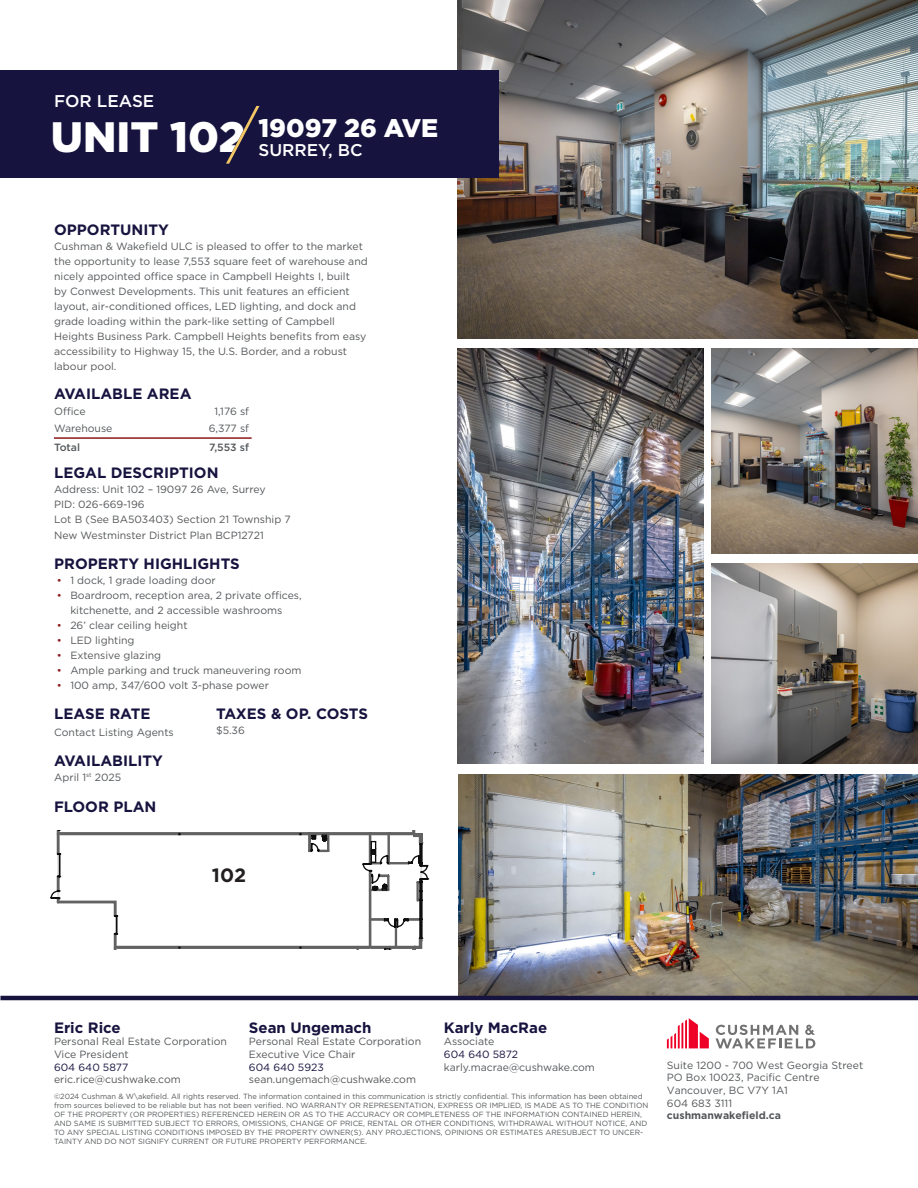
<style>
.page{position:relative;width:918px;height:1188px;background:#fff}
.page>*{position:absolute;margin:0;border:0;box-sizing:border-box;transform-origin:0 0}
.t1{font:900 42.6px "Gotham";color:#fff}
.t2{font:900 25.5px "Gotham";color:#fff}
.t3{font:700 19.35px "Gotham";color:#231f20}
.t4{font:500 16.95px "Gotham";color:#fff}
.t5{font:700 15px "Gotham";color:#17133f}
.t6{font:10.5px/15px "Gotham";color:#54575a}
.t7{font:10.5px "Gotham";color:#17133f}
.t8{font:700 10.5px "Gotham";color:#54575a}
.t9{font:500 10.5px "Gotham";color:#54575a}
.t10{font:7.5px/9px "Gotham";color:#54575a}
.s1{color:#8c181b}
</style>
<div class="page">
<img style="left:712px;top:564px;width:206px;height:200px">
<img style="left:712px;top:349px;width:206px;height:205px">
<img style="left:458px;top:774px;width:460px;height:222px">
<img style="left:457px;top:0;width:461px;height:339px">
<img style="left:457px;top:349px;width:246px;height:415px">
<hr style="left:0;top:996px;width:918px;height:4px;background:#17133f">
<hr style="left:58px;top:992px;width:57px;height:1px;background:#c04020">
<hr style="left:58px;top:1060px;width:153px;height:1px;background:#c04020">
<svg style="left:356px;top:1000px;width:24px;height:1px"></svg>
<svg style="left:577px;top:830px;width:27px;height:1px"></svg>
<hr style="left:54px;top:437px;width:198px;height:2px;background:#8c181b">
<div style="left:0;top:70px;width:498px;height:108px;background:#17133f"></div>
<svg style="left:667px;top:1018px;width:42px;height:30px"></svg>
<svg style="left:716px;top:1025px;width:99px;height:23px"></svg>
<svg style="left:226px;top:106px;width:33px;height:58px"></svg>
<p class="t4" style="left:54px;top:90px;width:102px">FOR LEASE</p>
<p class="t1" style="left:51px;top:108px;width:196px">UNIT 102</p>
<p class="t2" style="left:259px;top:110px;width:181px">19097 26 AVE</p>
<p class="t4" style="left:259px;top:138px;width:106px">SURREY, BC</p>
<p class="t5" style="left:54px;top:220px;width:116px">OPPORTUNITY</p>
<p class="t6" style="left:54px;top:239px;width:315px">Cushman &amp; Wakefield ULC is pleased to offer to the market the opportunity to lease 7,553 square feet of warehouse and nicely appointed office space in Campbell Heights I, built<br>by Conwest Developments. This unit features an efficient layout, air-conditioned offices, LED lighting, and dock and grade loading within the park-like setting of Campbell Heights Business Park. Campbell Heights benefits from easy accessibility to Highway 15, the U.S. Border, and a robust labour pool.</p>
<p class="t5" style="left:54px;top:383px;width:139px">AVAILABLE AREA</p>
<p class="t6" style="left:54px;top:404px;width:33px">Office</p>
<p class="t6" style="left:215px;top:404px;width:36px">1,176 sf</p>
<p class="t6" style="left:54px;top:420px;width:60px">Warehouse</p>
<p class="t6" style="left:209px;top:420px;width:42px">6,377 sf</p>
<p class="t9" style="left:54px;top:441px;width:27px">Total</p>
<p class="t9" style="left:209px;top:441px;width:42px">7,553 sf</p>
<p class="t5" style="left:54px;top:462px;width:166px">LEGAL DESCRIPTION</p>
<p class="t6" style="left:54px;top:481px;width:213px">Address: Unit 102 – 19097 26 Ave, Surrey</p>
<p class="t6" style="left:54px;top:496px;width:238px">PID: 026-669-196<br>Lot B (See BA503403) Section 21 Township 7</p>
<p class="t6" style="left:54px;top:528px;width:211px">New Westminster District Plan BCP12721</p>
<p class="t5" style="left:54px;top:554px;width:187px">PROPERTY HIGHLIGHTS</p>
<p class="t6" style="left:57px;top:573px;width:160px"><span class="s1">•</span> 1 dock, 1 grade loading door</p>
<p class="t6" style="left:57px;top:588px;width:246px;text-align:center"><span class="s1">•</span> Boardroom, reception area, 2 private offices, kitchenette, and 2 accessible washrooms</p>
<p class="t6" style="left:57px;top:618px;width:132px"><span class="s1">•</span> 26’ clear ceiling height</p>
<p class="t6" style="left:57px;top:633px;width:79px"><span class="s1">•</span> LED lighting</p>
<p class="t6" style="left:57px;top:648px;width:106px"><span class="s1">•</span> Extensive glazing</p>
<p class="t6" style="left:57px;top:663px;width:246px"><span class="s1">•</span> Ample parking and truck maneuvering room</p>
<p class="t6" style="left:57px;top:678px;width:214px"><span class="s1">•</span> 100 amp, 347/600 volt 3-phase power</p>
<p class="t5" style="left:54px;top:704px;width:98px">LEASE RATE</p>
<p class="t6" style="left:54px;top:724px;width:121px">Contact Listing Agents</p>
<p class="t5" style="left:54px;top:750px;width:110px">AVAILABILITY</p>
<p class="t6" style="left:54px;top:769px;width:68px">April 1<sup>st</sup> 2025</p>
<p class="t5" style="left:216px;top:704px;width:153px">TAXES &amp; OP. COSTS</p>
<p class="t6" style="left:216px;top:722px;width:30px">$5.36</p>
<p class="t5" style="left:54px;top:797px;width:104px">FLOOR PLAN</p>
<p class="t3" style="left:212px;top:863px;width:36px">102</p>
<p class="t5" style="left:54px;top:1018px;width:68px">Eric Rice</p>
<p class="t6" style="left:54px;top:1034px;width:175px">Personal Real Estate Corporation</p>
<p class="t6" style="left:54px;top:1047px;width:76px">Vice President</p>
<p class="t7" style="left:54px;top:1060px;width:76px">604 640 5877</p>
<p class="t6" style="left:54px;top:1072px;width:128px">eric.rice@cushwake.com</p>
<p class="t5" style="left:249px;top:1018px;width:124px">Sean Ungemach</p>
<p class="t6" style="left:249px;top:1034px;width:174px">Personal Real Estate Corporation</p>
<p class="t6" style="left:249px;top:1047px;width:108px">Executive Vice Chair</p>
<p class="t7" style="left:249px;top:1060px;width:76px">604 640 5923</p>
<p class="t6" style="left:249px;top:1072px;width:169px">sean.ungemach@cushwake.com</p>
<p class="t5" style="left:444px;top:1018px;width:105px">Karly MacRae</p>
<p class="t6" style="left:444px;top:1034px;width:52px">Associate</p>
<p class="t7" style="left:444px;top:1048px;width:76px">604 640 5872</p>
<p class="t6" style="left:444px;top:1059px;width:153px">karly.macrae@cushwake.com</p>
<p class="t10" style="left:54px;top:1091px;width:596px">©2024 Cushman &amp; W\akefield. All rights reserved. The information contained in this communication is strictly confidential. This information has been obtained from sources believed to be reliable but has not been verified. NO WARRANTY OR REPRESENTATION, EXPRESS OR IMPLIED, IS MADE AS TO THE CONDITION OF THE PROPERTY (OR PROPERTIES) REFERENCED HEREIN OR AS TO THE ACCURACY OR COMPLETENESS OF THE INFORMATION CONTAINED HEREIN, AND SAME IS SUBMITTED SUBJECT TO ERRORS, OMISSIONS, CHANGE OF PRICE, RENTAL OR OTHER CONDITIONS, WITHDRAWAL WITHOUT NOTICE, AND TO ANY SPECIAL LISTING CONDITIONS IMPOSED BY THE PROPERTY OWNER(S). ANY PROJECTIONS, OPINIONS OR ESTIMATES ARESUBJECT TO UNCER-TAINTY AND DO NOT SIGNIFY CURRENT OR FUTURE PROPERTY PERFORMANCE.</p>
<p class="t6" style="left:667px;top:1057px;width:198px">Suite 1200 - 700 West Georgia Street</p>
<p class="t6" style="left:667px;top:1070px;width:154px">PO Box 10023, Pacific Centre</p>
<p class="t6" style="left:667px;top:1083px;width:123px">Vancouver, BC V7Y 1A1</p>
<p class="t6" style="left:667px;top:1095px;width:67px">604 683 3111</p>
<p class="t8" style="left:667px;top:1109px;width:116px">cushmanwakefield.ca</p>
</div>
